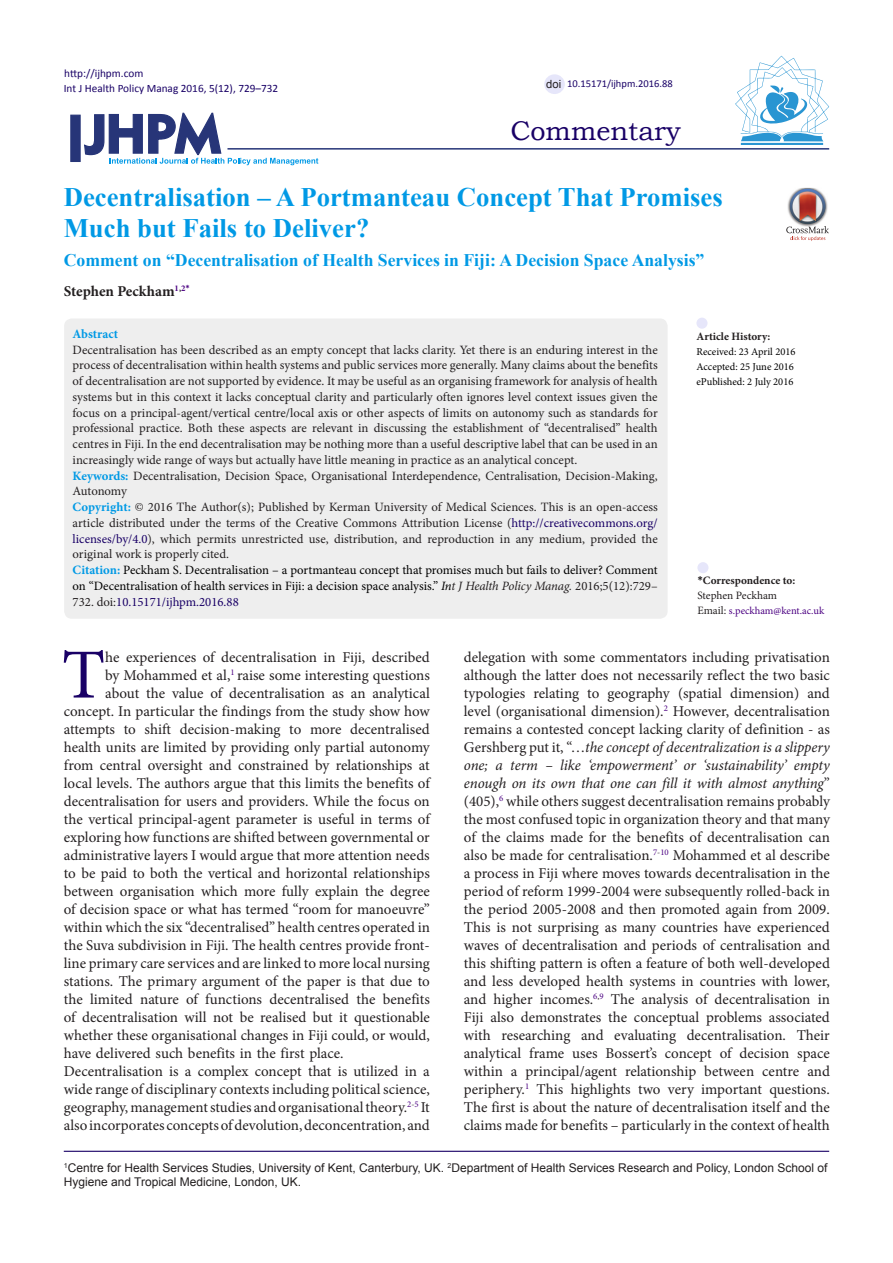
<style>
.page{position:relative;width:893px;height:1263px;background:#fff}
.page>*{position:absolute;margin:0;border:0;box-sizing:border-box;transform-origin:0 0}
.t1{font:70.35px "Minion Pro";color:#190066}
.t2{font:27px "Bookman Old Style";color:#190066}
.Default{font:700 26.7px/31.5px "Times New Roman";color:#0099e5}
.Default-2{font:700 17.7px "Times New Roman";color:#0099e5}
.t3{font:15px/18px "Minion Pro";color:#231f20;text-align:justify}
.Default-3{font:700 15px "Minion Pro";color:#231f20}
.t4{font:12.75px/15.8px "Minion Pro";color:#231f20;text-align:justify}
.t5{font:12.75px/15.8px "Minion Pro";color:#000;text-align:justify}
.Default-4{font:700 12.75px "Minion Pro";color:#0099e5}
.t6{font:12px/14.4px "Arial";color:#231f20}
.t7{font:11.25px "Calibri";color:#190066}
.t8{font:700 11.25px "Minion Pro";color:#231f20}
.t9{font:11.25px "Minion Pro";letter-spacing:-.005em;color:#231f20}
.t10{font:11.25px "Arial";color:#231f20}
.t11{font:10.5px "Minion Pro";color:#000}
.t12{font:10.5px "Minion Pro";color:#4b0082}
.t13{font:10.5px "Calibri";color:#190066}
.s1{font-weight:700;color:#0099e5}
.s2{color:#190066}
.s3{font-style:italic}
.s4{font-style:italic;color:#231f20}
.s5{color:#231f20}
.s6{font-family:"Calibri"}
.s7{font-size:11.25px;color:#231f20}
</style>
<div class="page">
<svg style="left:84px;top:112px;width:234px;height:53px"></svg>
<div style="left:70px;top:115px;width:11px;height:47px;background:#273578;border:1px solid #273578"></div>
<hr style="left:227px;top:148px;width:602px;height:2px;background:#273578">
<div style="left:64px;top:318px;width:604px;height:301px;background:#eee;border-radius:8px"></div>
<div style="left:697px;top:562px;width:11px;height:11px;background:#e6e6fa;border-radius:50%"></div>
<div style="left:696px;top:318px;width:11px;height:11px;background:#e6e6fa;border-radius:50%"></div>
<hr style="left:64px;top:1151px;width:765px;height:1px;background:#190066">
<hr style="left:741px;top:143px;width:82px;height:2px;background:#2995d2">
<svg style="left:735px;top:56px;width:94px;height:85px"></svg>
<div style="left:544px;top:74px;width:21px;height:20px;background:#e6e6fa;border-radius:50%"></div>
<img style="left:798px;top:188px;width:18px;height:1px">
<svg style="left:786px;top:189px;width:43px;height:52px"></svg>
<p class="t7" style="left:64px;top:66px;width:81px">http://ijhpm.com</p>
<p class="t7" style="left:64px;top:81px;width:216px">Int J Health Policy Manag 2016, 5(12), 729–732</p>
<p class="t10" style="left:546px;top:76px;width:17px">doi</p>
<p class="t13" style="left:567px;top:77px;width:107px">10.15171/ijhpm.2016.88</p>
<p class="t2" style="left:510px;top:113px;width:172px">Commentary</p>
<p class="Default" style="left:64px;top:180px;width:661px">Decentralisation – A Portmanteau Concept That Promises<br>Much but Fails to Deliver?</p>
<p class="Default-2" style="left:64px;top:247px;width:642px">Comment on “Decentralisation of Health Services in Fiji: A Decision Space Analysis”</p>
<p class="Default-3" style="left:64px;top:281px;width:128px">Stephen Peckham<sup>1</sup><sup>,</sup><sup>2</sup><sup>*</sup></p>
<p class="Default-4" style="left:73px;top:325px;width:47px">Abstract</p>
<p class="t4" style="left:73px;top:342px;width:587px">Decentralisation has been described as an empty concept that lacks clarity. Yet there is an enduring interest in the process of decentralisation within health systems and public services more generally. Many claims about the benefits of decentralisation are not supported by evidence. It may be useful as an organising framework for analysis of health systems but in this context it lacks conceptual clarity and particularly often ignores level context issues given the focus on a principal-agent/vertical centre/local axis or other aspects of limits on autonomy such as standards for professional practice. Both these aspects are relevant in discussing the establishment of “decentralised” health centres in Fiji. In the end decentralisation may be nothing more than a useful descriptive label that can be used in an increasingly wide range of ways but actually have little meaning in practice as an analytical concept.</p>
<p class="t4" style="left:73px;top:468px;width:586px"><span class="s1">Keywords:</span> Decentralisation, Decision Space, Organisational Interdependence, Centralisation, Decision-Making,<br>Autonomy</p>
<p class="t4" style="left:73px;top:499px;width:587px"><span class="s1">Copyright:</span> © 2016 The Author(s); Published by Kerman University of Medical Sciences. This is an open-access article distributed under the terms of the Creative Commons Attribution License (<span class="s2">http://creativecommons.org/ licenses/by/4.0</span>), which permits unrestricted use, distribution, and reproduction in any medium, provided the original work is properly cited.</p>
<p class="t5" style="left:73px;top:562px;width:587px"><span class="s1">Citation:</span> Peckham S. Decentralisation – a portmanteau concept that promises much but fails to deliver? Comment on “Decentralisation of health services in Fiji: a decision space analysis.” <span class="s3">In</span><span class="s4">t J Health Policy Manag.</span> <span class="s5">2016;5(12):729– 732. doi:</span><span class="s2">10.15171/ijhpm.2016.88</span></p>
<p class="t8" style="left:697px;top:573px;width:99px"><span class="s6">*</span>Correspondence to:</p>
<p class="t8" style="left:696px;top:328px;width:76px">Article History:</p>
<p class="t11" style="left:696px;top:344px;width:101px">Received: 23 April 2016</p>
<p class="t11" style="left:696px;top:359px;width:99px">Accepted: 25 June 2016</p>
<p class="t11" style="left:696px;top:374px;width:98px">ePublished: 2 July 2016</p>
<p class="t9" style="left:697px;top:588px;width:81px">Stephen Peckham</p>
<p class="t12" style="left:697px;top:604px;width:129px"><span class="s7">Email:</span> s.peckham@kent.ac.uk</p>
<p class="t1" style="left:62px;top:628px;width:45px">T</p>
<p class="t3" style="left:105px;top:648px;width:326px">he experiences of decentralisation in Fiji, described</p>
<p class="t3" style="left:105px;top:666px;width:326px">by Mohammed et al,<sup>1</sup> raise some interesting questions</p>
<p class="t3" style="left:105px;top:684px;width:326px">about the value of decentralisation as an analytical</p>
<p class="t3" style="left:64px;top:702px;width:368px">concept. In particular the findings from the study show how</p>
<p class="t3" style="left:64px;top:720px;width:368px">attempts to shift decision-making to more decentralised</p>
<p class="t3" style="left:64px;top:738px;width:368px">health units are limited by providing only partial autonomy</p>
<p class="t3" style="left:64px;top:756px;width:367px">from central oversight and constrained by relationships at</p>
<p class="t3" style="left:64px;top:774px;width:368px">local levels. The authors argue that this limits the benefits of</p>
<p class="t3" style="left:64px;top:792px;width:367px">decentralisation for users and providers. While the focus on</p>
<p class="t3" style="left:64px;top:810px;width:367px">the vertical principal-agent parameter is useful in terms of</p>
<p class="t3" style="left:64px;top:828px;width:368px">exploring how functions are shifted between governmental or</p>
<p class="t3" style="left:64px;top:846px;width:367px">administrative layers I would argue that more attention needs</p>
<p class="t3" style="left:64px;top:864px;width:368px">to be paid to both the vertical and horizontal relationships</p>
<p class="t3" style="left:64px;top:882px;width:368px">between organisation which more fully explain the degree</p>
<p class="t3" style="left:64px;top:900px;width:367px">of decision space or what has termed “room for manoeuvre”</p>
<p class="t3" style="left:64px;top:918px;width:368px">within which the six “decentralised” health centres operated in</p>
<p class="t3" style="left:64px;top:936px;width:368px">the Suva subdivision in Fiji. The health centres provide front-</p>
<p class="t3" style="left:64px;top:954px;width:368px">line primary care services and are linked to more local nursing</p>
<p class="t3" style="left:64px;top:972px;width:367px">stations. The primary argument of the paper is that due to</p>
<p class="t3" style="left:64px;top:990px;width:368px">the limited nature of functions decentralised the benefits</p>
<p class="t3" style="left:64px;top:1008px;width:368px">of decentralisation will not be realised but it questionable</p>
<p class="t3" style="left:64px;top:1026px;width:368px">whether these organisational changes in Fiji could, or would,</p>
<p class="t3" style="left:64px;top:1044px;width:281px">have delivered such benefits in the first place.</p>
<p class="t3" style="left:64px;top:1062px;width:368px">Decentralisation is a complex concept that is utilized in a wide range of disciplinary contexts including political science, geography, management studies and organisational theory.<sup>2</sup><sup>-</sup><sup>5</sup> It also incorporates concepts of devolution, deconcentration, and</p>
<p class="t3" style="left:464px;top:648px;width:368px">delegation with some commentators including privatisation although the latter does not necessarily reflect the two basic typologies relating to geography (spatial dimension) and level (organisational dimension).<sup>2</sup> However, decentralisation remains a contested concept lacking clarity of definition - as Gershberg put it, “…<span class="s3">the concept of decentralization is a slippery one; a term – like ‘empowerment’ or ‘sustainability’ empty enough on its own that one can fill it with almost anything</span>” (405),<sup>6</sup> while others suggest decentralisation remains probably the most confused topic in organization theory and that many of the claims made for the benefits of decentralisation can also be made for centralisation.<sup>7</sup><sup>-</sup><sup>10</sup> Mohammed et al describe a process in Fiji where moves towards decentralisation in the period of reform 1999-2004 were subsequently rolled-back in the period 2005-2008 and then promoted again from 2009.<br>This is not surprising as many countries have experienced waves of decentralisation and periods of centralisation and this shifting pattern is often a feature of both well-developed and less developed health systems in countries with lower, and higher incomes.<sup>6</sup><sup>,</sup><sup>9</sup> The analysis of decentralisation in Fiji also demonstrates the conceptual problems associated with researching and evaluating decentralisation. Their analytical frame uses Bossert’s concept of decision space within a principal/agent relationship between centre and periphery.<sup>1</sup> This highlights two very important questions.<br>The first is about the nature of decentralisation itself and the claims made for benefits – particularly in the context of health</p>
<p class="t6" style="left:64px;top:1160px;width:765px"><sup>1</sup>Centre for Health Services Studies, University of Kent, Canterbury, UK. <sup>2</sup>Department of Health Services Research and Policy, London School of<br>Hygiene and Tropical Medicine, London, UK.</p>
</div>
